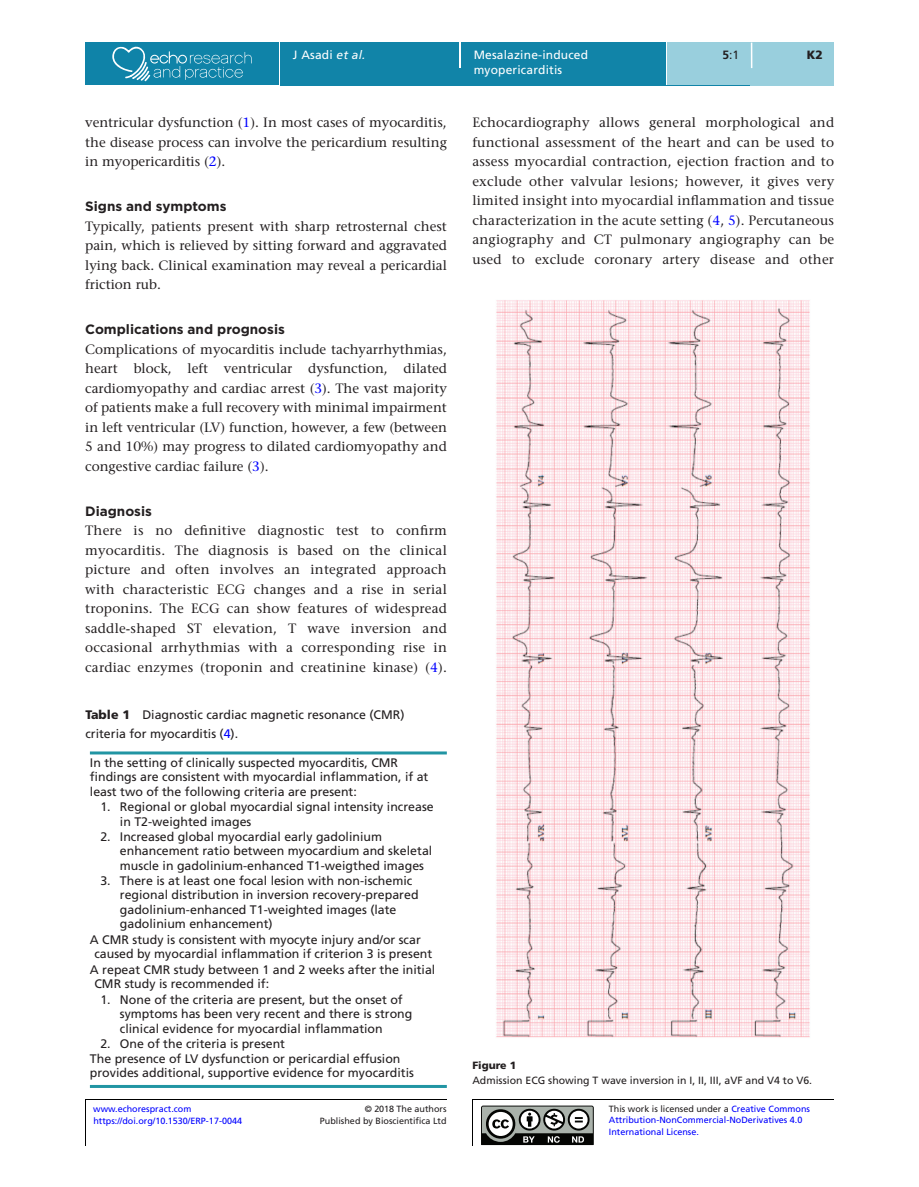
<style>
.page{position:relative;width:919px;height:1187px;background:#fff}
.page>*{position:absolute;margin:0;border:0;box-sizing:border-box;transform-origin:0 0}
.TXT{font:500 13.5px/19.5px "Stone Serif Std";color:#231f20;text-align:justify}
.t1{font:700 13.5px "Gotham";color:#231f20}
.WTCH{font:12.3px/14.7px "Frutiger LT Std";color:#231f20}
.TB{font:12.3px/14.7px "Frutiger LT Std";color:#231f20}
.TB_Bot_Rule{font:12.3px/14.7px "Frutiger LT Std";color:#231f20}
.TC{font:12.3px/19.5px "Frutiger LT Std";color:#231f20}
.t2{font:12px/14.7px "Frutiger LT Std";letter-spacing:.015em;color:#fff}
.PagNum{font:12px "Frutiger LT Std";color:#231f20}
.PagNum-2{font:900 12px "Frutiger LT Std";color:#231f20}
.FC{font:10.5px "Frutiger LT Std";color:#231f20}
.FC-2{font:900 10.5px "Frutiger LT Std";color:#231f20}
.t3{font:9px/11.1px "Frutiger LT Std";color:#00f}
.t4{font:9px/11.9px "Frutiger LT Std";color:#231f20;text-align:right}
.s1{font-style:italic}
.s2{font-weight:700}
.s3{color:#00f}
.s4{font-weight:900}
.s5{color:#231f20}
</style>
<div class="page">
<div style="left:85px;top:43px;width:194px;height:42px;background:#0f83a8"></div>
<svg style="left:112px;top:46px;width:139px;height:36px"></svg>
<div style="left:280px;top:51px;width:553px;height:34px;background:#1184a8"></div>
<div style="left:280px;top:43px;width:179px;height:8px;background:#1184a8"></div>
<hr style="left:459px;top:43px;width:2px;height:25px;background:#fff">
<div style="left:461px;top:43px;width:205px;height:42px;background:#1184a8"></div>
<hr style="left:666px;top:43px;width:1px;height:42px;background:#fff">
<div style="left:667px;top:43px;width:83px;height:42px;background:#99cfdd"></div>
<div style="left:750px;top:68px;width:83px;height:17px;background:#99cfdd"></div>
<div style="left:750px;top:43px;width:83px;height:25px;background:#99cfdd"></div>
<hr style="left:750px;top:43px;width:2px;height:25px;background:#fff">
<hr style="left:90px;top:751px;width:357px;height:3px;background:#2195a3">
<hr style="left:90px;top:1084px;width:357px;height:3px;background:#2195a3">
<img style="left:496px;top:300px;width:314px;height:738px">
<hr style="left:472px;top:1098px;width:1px;height:47px;background:#000">
<hr style="left:472px;top:1098px;width:362px;height:1px;background:#000">
<hr style="left:85px;top:1098px;width:1px;height:47px;background:#000">
<hr style="left:85px;top:1098px;width:362px;height:1px;background:#000">
<svg style="left:481px;top:1105px;width:113px;height:40px"></svg>
<p class="t2" style="left:293px;top:48px;width:74px">J Asadi <span class="s1">et al.</span></p>
<p class="t2" style="left:473px;top:48px;width:116px">Mesalazine-induced myopericarditis</p>
<p class="PagNum" style="left:722px;top:47px;width:18px"><span class="s2">5</span>:1</p>
<p class="PagNum-2" style="left:806px;top:47px;width:18px">K2</p>
<p class="TXT" style="left:85px;top:113px;width:363px">ventricular dysfunction (<span class="s3">1</span>). In most cases of myocarditis, the disease process can involve the pericardium resulting in myopericarditis (<span class="s3">2</span>).</p>
<h3 class="t1" style="left:85px;top:197px;width:143px">Signs and symptoms</h3>
<p class="TXT" style="left:85px;top:216px;width:363px">Typically, patients present with sharp retrosternal chest pain, which is relieved by sitting forward and aggravated lying back. Clinical examination may reveal a pericardial friction rub.</p>
<h3 class="t1" style="left:85px;top:320px;width:201px">Complications and prognosis</h3>
<p class="TXT" style="left:85px;top:339px;width:363px">Complications of myocarditis include tachyarrhythmias, heart block, left ventricular dysfunction, dilated cardiomyopathy and cardiac arrest (<span class="s3">3</span>). The vast majority of patients make a full recovery with minimal impairment in left ventricular (LV) function, however, a few (between 5 and 10%) may progress to dilated cardiomyopathy and congestive cardiac failure (<span class="s3">3</span>).</p>
<h3 class="t1" style="left:85px;top:502px;width:68px">Diagnosis</h3>
<p class="TXT" style="left:85px;top:521px;width:363px">There is no definitive diagnostic test to confirm myocarditis. The diagnosis is based on the clinical picture and often involves an integrated approach with characteristic ECG changes and a rise in serial troponins. The ECG can show features of widespread saddle-shaped ST elevation, T wave inversion and occasional arrhythmias with a corresponding rise in cardiac enzymes (troponin and creatinine kinase) (<span class="s3">4</span>).</p>
<p class="TXT" style="left:472px;top:113px;width:363px">Echocardiography allows general morphological and functional assessment of the heart and can be used to assess myocardial contraction, ejection fraction and to exclude other valvular lesions; however, it gives very limited insight into myocardial inflammation and tissue characterization in the acute setting (<span class="s3">4</span>, <span class="s3">5</span>). Percutaneous angiography and CT pulmonary angiography can be used to exclude coronary artery disease and other</p>
<p class="TC" style="left:85px;top:704px;width:320px"><span class="s4">Table 1</span> Diagnostic cardiac magnetic resonance (CMR) criteria for myocarditis (<span class="s3">4</span>).</p>
<p class="WTCH" style="left:90px;top:755px;width:340px">In the setting of clinically suspected myocarditis, CMR findings are consistent with myocardial inflammation, if at least two of the following criteria are present:</p>
<p class="WTCH" style="left:120px;top:799px;width:315px;text-indent:-20px">1. Regional or global myocardial signal intensity increase in T2-weighted images</p>
<p class="WTCH" style="left:120px;top:829px;width:314px;text-indent:-20px">2. Increased global myocardial early gadolinium enhancement ratio between myocardium and skeletal muscle in gadolinium-enhanced T1-weigthed images</p>
<p class="WTCH" style="left:120px;top:873px;width:300px;text-indent:-20px">3. There is at least one focal lesion with non-ischemic regional distribution in inversion recovery-prepared gadolinium-enhanced T1-weighted images (late gadolinium enhancement)</p>
<p class="TB" style="left:94px;top:932px;width:339px;text-indent:-4px">A CMR study is consistent with myocyte injury and/or scar caused by myocardial inflammation if criterion 3 is present</p>
<p class="TB" style="left:94px;top:962px;width:342px;text-indent:-4px">A repeat CMR study between 1 and 2 weeks after the initial<br>CMR study is recommended if:</p>
<p class="WTCH" style="left:120px;top:991px;width:294px;text-indent:-20px">1. None of the criteria are present, but the onset of symptoms has been very recent and there is strong clinical evidence for myocardial inflammation</p>
<p class="WTCH" style="left:100px;top:1035px;width:186px">2. One of the criteria is present</p>
<p class="TB_Bot_Rule" style="left:90px;top:1051px;width:325px">The presence of LV dysfunction or pericardial effusion provides additional, supportive evidence for myocarditis</p>
<p class="FC-2" style="left:472px;top:1058px;width:45px">Figure 1</p>
<p class="FC" style="left:472px;top:1073px;width:341px">Admission ECG showing T wave inversion in I, II, III, aVF and V4 to V6.</p>
<p class="t3" style="left:608px;top:1103px;width:203px"><span class="s5">This work is licensed under a</span> Creative Commons<br>Attribution-NonCommercial-NoDerivatives 4.0<br>International License.</p>
<p class="t3" style="left:93px;top:1103px;width:100px">www.echorespract.com</p>
<p class="t4" style="left:320px;top:1103px;width:128px">© 2018 The authors<br>Published by Bioscientifica Ltd</p>
<p class="t3" style="left:93px;top:1114px;width:150px">https://doi.org/10.1530/ERP-17-0044</p>
</div>
